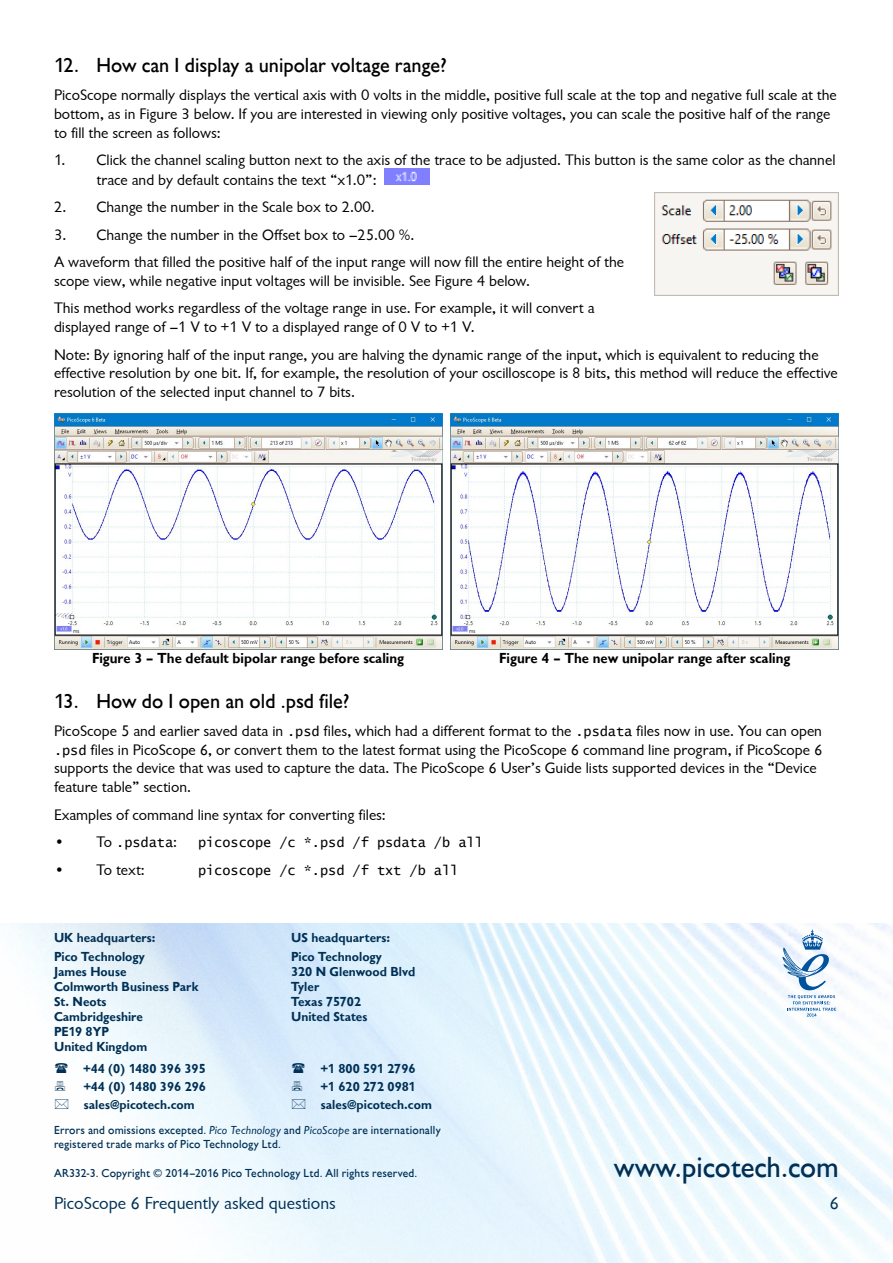
<style>
.page{position:relative;width:893px;height:1263px;background:#fff}
.page>*{position:absolute;margin:0;border:0;box-sizing:border-box;transform-origin:0 0}
.t1{font:500 30px "Chantilly";color:#003055}
.t2{font:500 21px "Chantilly";color:#000}
.t3{font:18px "Chantilly";color:#003055}
.t4{font:15.75px/18.9px "Chantilly";color:#000}
.t5{font:700 15px "Chantilly";color:#000}
.t6{font:700 13.5px/15px "Chantilly";color:#003055}
.t7{font:13.5px "Lucida Console";color:#000}
.t8{font:500 12px/14.4px "Chantilly";letter-spacing:.015em;color:#003055}
.s1{font-family:"Lucida Console";font-size:13.5px}
.s2{font-family:"Chantilly";font-size:15.75px}
.s3{font-weight:400;font-style:italic}
</style>
<div class="page">
<img style="left:12px;top:924px;width:881px;height:339px">
<svg style="left:782px;top:930px;width:54px;height:86px"></svg>
<img style="left:384px;top:168px;width:45px;height:17px">
<img style="left:654px;top:193px;width:185px;height:102px">
<img style="left:54px;top:414px;width:388px;height:235px">
<img style="left:451px;top:414px;width:388px;height:235px">
<svg style="left:55px;top:1063px;width:13px;height:10px"></svg>
<svg style="left:55px;top:1081px;width:10px;height:10px"></svg>
<svg style="left:55px;top:1099px;width:13px;height:10px"></svg>
<svg style="left:292px;top:1063px;width:13px;height:10px"></svg>
<svg style="left:292px;top:1081px;width:10px;height:10px"></svg>
<svg style="left:292px;top:1099px;width:13px;height:10px"></svg>
<h2 class="t2" style="left:54px;top:54px;width:394px">12. How can I display a unipolar voltage range?</h2>
<p class="t4" style="left:54px;top:85px;width:784px">PicoScope normally displays the vertical axis with 0 volts in the middle, positive full scale at the top and negative full scale at the bottom, as in Figure 3 below. If you are interested in viewing only positive voltages, you can scale the positive half of the range to fill the screen as follows:</p>
<p class="t4" style="left:97px;top:150px;width:740px;line-height:19.6px;text-indent:-43px">1. Click the channel scaling button next to the axis of the trace to be adjusted. This button is the same color as the channel trace and by default contains the text “x1.0”:</p>
<p class="t4" style="left:54px;top:198px;width:322px">2. Change the number in the Scale box to 2.00.</p>
<p class="t4" style="left:54px;top:221px;width:572px;line-height:27.5px">3. Change the number in the Offset box to –25.00 %.<br>A waveform that filled the positive half of the input range will now fill the entire height of the</p>
<p class="t4" style="left:54px;top:267px;width:542px;line-height:27.5px">scope view, while negative input voltages will be invisible. See Figure 4 below.<br>This method works regardless of the voltage range in use. For example, it will convert a</p>
<p class="t4" style="left:54px;top:313px;width:766px;line-height:27.5px">displayed range of –1 V to +1 V to a displayed range of 0 V to +1 V.<br>Note: By ignoring half of the input range, you are halving the dynamic range of the input, which is equivalent to reducing the</p>
<p class="t4" style="left:54px;top:364px;width:785px">effective resolution by one bit. If, for example, the resolution of your oscilloscope is 8 bits, this method will reduce the effective resolution of the selected input channel to 7 bits.</p>
<p class="t5" style="left:92px;top:649px;width:314px">Figure 3 – The default bipolar range before scaling</p>
<p class="t5" style="left:499px;top:649px;width:293px">Figure 4 – The new unipolar range after scaling</p>
<h2 class="t2" style="left:54px;top:690px;width:297px">13. How do I open an old .psd file?</h2>
<p class="t4" style="left:54px;top:721px;width:770px">PicoScope 5 and earlier saved data in <span class="s1">.psd</span> files, which had a different format to the <span class="s1">.psdata</span> files now in use. You can open <span class="s1">.psd</span> files in PicoScope 6, or convert them to the latest format using the PicoScope 6 command line program, if PicoScope 6 supports the device that was used to capture the data. The PicoScope 6 User’s Guide lists supported devices in the “Device feature table” section.</p>
<p class="t4" style="left:54px;top:805px;width:333px">Examples of command line syntax for converting files:</p>
<p class="t7" style="left:54px;top:836px;width:125px"><span class="s2">• To</span> .psdata<span class="s2">:</span></p>
<p class="t7" style="left:198px;top:836px;width:286px">picoscope /c *.psd /f psdata /b all</p>
<p class="t4" style="left:54px;top:860px;width:92px">• To text:</p>
<p class="t7" style="left:198px;top:864px;width:262px">picoscope /c *.psd /f txt /b all</p>
<p class="t6" style="left:291px;top:928px;width:101px;line-height:19.2px">US headquarters:<br>Pico Technology</p>
<p class="t6" style="left:291px;top:964px;width:126px">320 N Glenwood Blvd<br>Tyler<br>Texas 75702<br>United States</p>
<p class="t6" style="left:54px;top:928px;width:103px;line-height:19.2px">UK headquarters:<br>Pico Technology</p>
<p class="t6" style="left:54px;top:964px;width:146px">James House<br>Colmworth Business Park<br>St. Neots<br>Cambridgeshire<br>PE19 8YP<br>United Kingdom</p>
<p class="t6" style="left:84px;top:1060px;width:124px;line-height:18px;text-align:justify">+44 (0) 1480 396 395 +44 (0) 1480 396 296 sales@picotech.com</p>
<p class="t8" style="left:54px;top:1123px;width:388px">Errors and omissions excepted. <span class="s3">Pico Technology</span> and <span class="s3">PicoScope</span> are internationally registered trade marks of Pico Technology Ltd.</p>
<p class="t8" style="left:54px;top:1166px;width:365px">AR332-3. Copyright © 2014–2016 Pico Technology Ltd. All rights reserved.</p>
<h1 class="t1" style="left:614px;top:1151px;width:227px">www.picotech.com</h1>
<p class="t6" style="left:321px;top:1060px;width:113px;line-height:18px">+1 800 591 2796 +1 620 272 0981 sales@picotech.com</p>
<p class="t3" style="left:54px;top:1193px;width:283px">PicoScope 6 Frequently asked questions</p>
<p class="t3" style="left:829px;top:1193px;width:11px">6</p>
</div>
